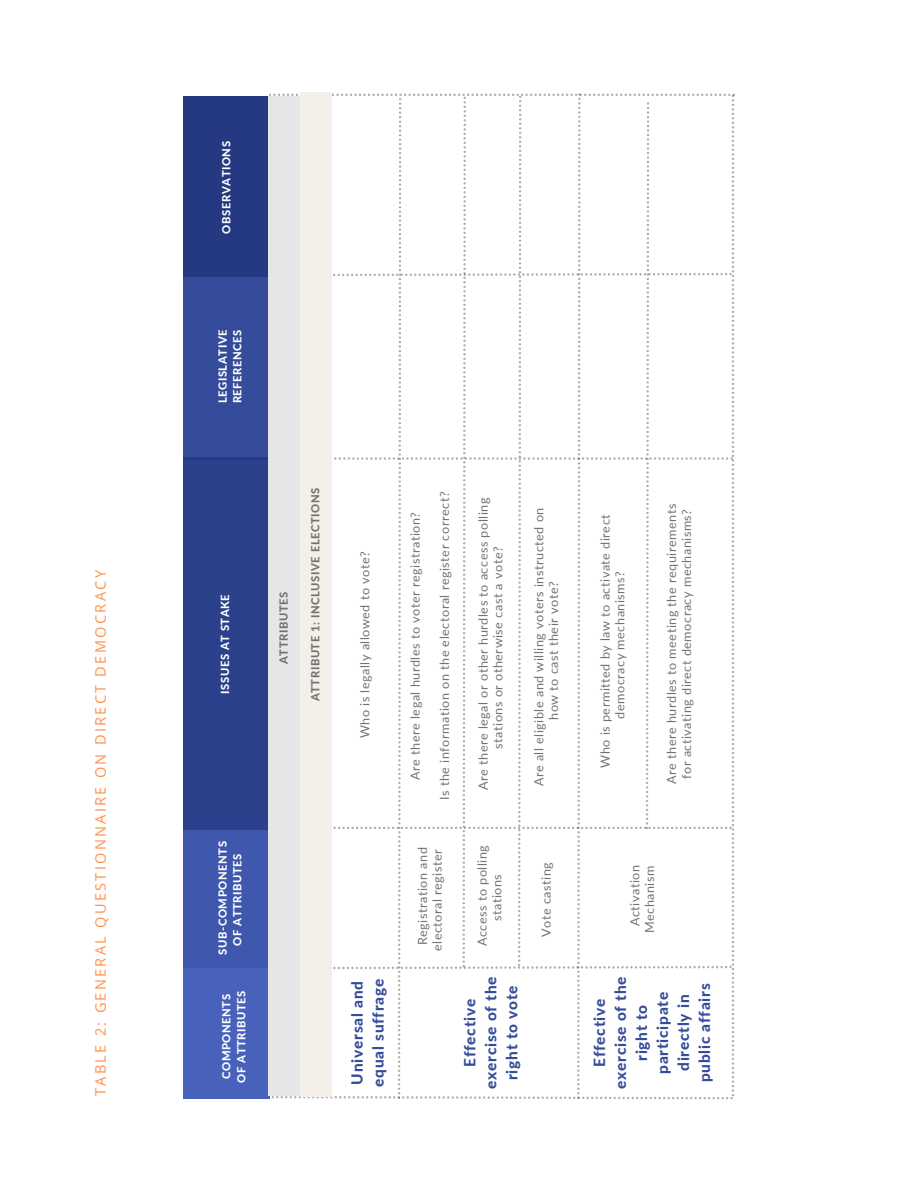
<style>
.page{position:relative;width:918px;height:1188px;background:#fff}
.page>*{position:absolute;margin:0;border:0;box-sizing:border-box;transform-origin:0 0}
.t1{font:800 15.45px/21px "Lato";letter-spacing:.05em;color:#354c9b;text-align:center}
.t2{font:14.55px "Open Sans";letter-spacing:.16em;color:#ff914d}
.t3{font:12.6px/14.7px "Lato";letter-spacing:.04em;color:#737373;text-align:center}
.t4{font:800 11.25px/15px "Lato";letter-spacing:.05em;color:#fff;text-align:center}
.t5{font:800 11.25px "Lato";letter-spacing:.05em;color:#737373}
</style>
<div class="page">
<div style="left:183px;top:968px;width:87px;height:130px;background:#4862bb"></div>
<div style="left:183px;top:827px;width:87px;height:141px;background:#3f58ad"></div>
<div style="left:183px;top:459px;width:87px;height:370px;background:#2c418b"></div>
<div style="left:183px;top:96px;width:87px;height:364px;background:#243982"></div>
<div style="left:183px;top:277px;width:87px;height:180px;background:#354c9b"></div>
<svg style="left:265px;top:93px;width:470px;height:1006px"></svg>
<p class="t2" style="left:90px;top:1096px;width:527px;rotate:-90deg">TABLE 2: GENERAL QUESTIONNAIRE ON DIRECT DEMOCRACY</p>
<p class="t4" style="left:219px;top:234px;width:94px;rotate:-90deg">OBSERVATIONS</p>
<p class="t4" style="left:215px;top:403px;width:75px;text-align:left;rotate:-90deg">LEGISLATIVE<br>REFERENCES</p>
<p class="t4" style="left:217px;top:694px;width:101px;rotate:-90deg">ISSUES AT STAKE</p>
<p class="t4" style="left:215px;top:955px;width:115px;rotate:-90deg">SUB-COMPONENTS<br>OF ATTRIBUTES</p>
<p class="t4" style="left:219px;top:1083px;width:94px;rotate:-90deg">COMPONENTS<br>OF ATTRIBUTES</p>
<p class="t5" style="left:277px;top:664px;width:74px;rotate:-90deg">ATTRIBUTES</p>
<p class="t5" style="left:308px;top:701px;width:215px;rotate:-90deg">ATTRIBUTE 1: INCLUSIVE ELECTIONS</p>
<p class="t3" style="left:357px;top:738px;width:189px;rotate:-90deg">Who is legally allowed to vote?</p>
<p class="t1" style="left:346px;top:1087px;width:110px;text-align:left;rotate:-90deg">Universal and equal suffrage</p>
<p class="t3" style="left:408px;top:780px;width:269px;rotate:-90deg">Are there legal hurdles to voter registration?</p>
<p class="t3" style="left:437px;top:800px;width:310px;rotate:-90deg">Is the information on the electoral register correct?</p>
<p class="t3" style="left:476px;top:790px;width:294px;rotate:-90deg">Are there legal or other hurdles to access polling stations or otherwise cast a vote?</p>
<p class="t3" style="left:531px;top:786px;width:280px;rotate:-90deg">Are all eligible and willing voters instructed on how to cast their vote?</p>
<p class="t3" style="left:415px;top:951px;width:105px;rotate:-90deg">Registration and electoral register</p>
<p class="t3" style="left:475px;top:946px;width:103px;rotate:-90deg">Access to polling stations</p>
<p class="t3" style="left:539px;top:937px;width:76px;rotate:-90deg">Vote casting</p>
<p class="t3" style="left:598px;top:768px;width:255px;rotate:-90deg">Who is permitted by law to activate direct democracy mechanisms?</p>
<p class="t3" style="left:664px;top:784px;width:282px;rotate:-90deg">Are there hurdles to meeting the requirements for activating direct democracy mechanisms?</p>
<p class="t3" style="left:627px;top:933px;width:70px;rotate:-90deg">Activation<br>Mechanism</p>
<p class="t1" style="left:459px;top:1089px;width:114px;rotate:-90deg">Effective exercise of the right to vote</p>
<p class="t1" style="left:589px;top:1089px;width:114px;rotate:-90deg">Effective exercise of the right to participate directly in public affairs</p>
</div>
